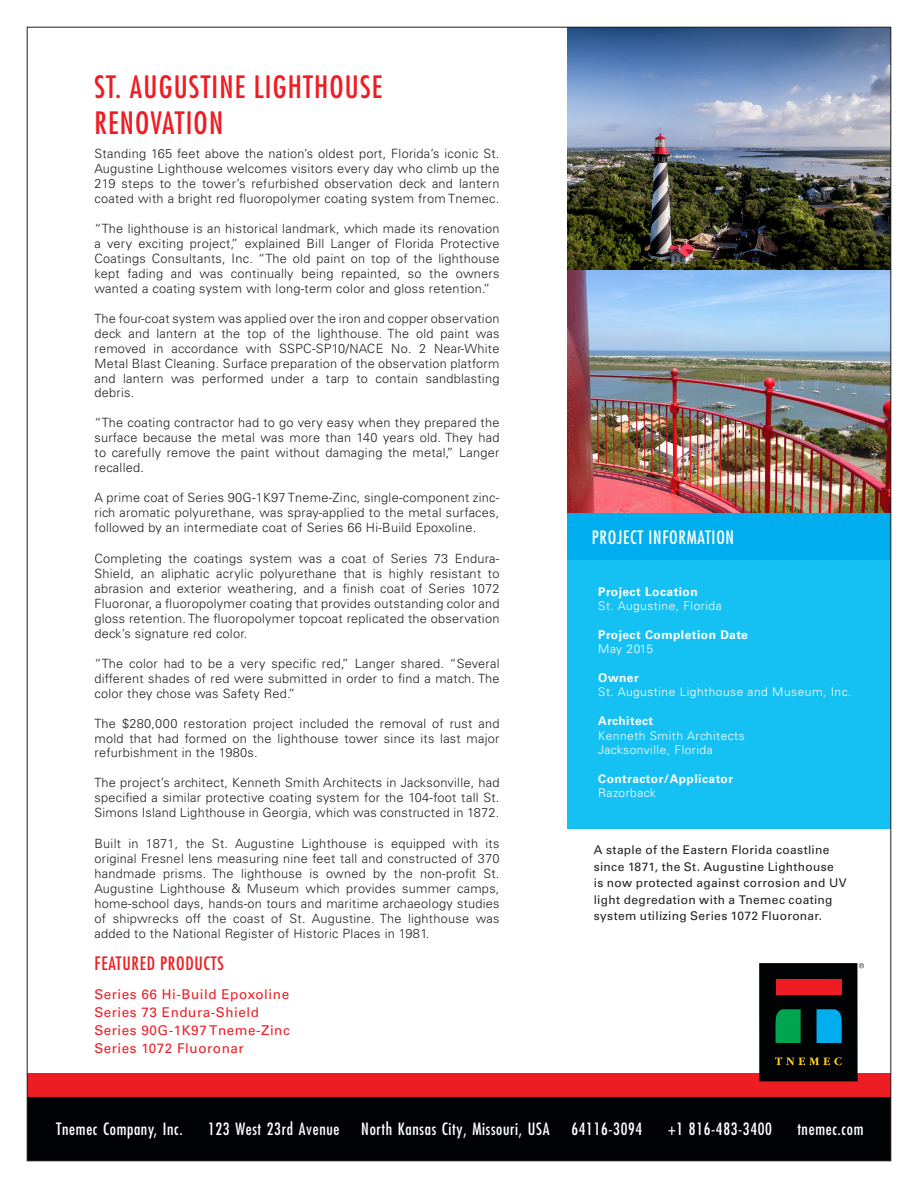
<style>
.page{position:relative;width:918px;height:1188px;background:#fff}
.page>*{position:absolute;margin:0;border:0;box-sizing:border-box;transform-origin:0 0}
.t1{font:condensed 30px "Futura Std";letter-spacing:.04em;color:#ee1d23}
.t2{font:condensed 18px "Futura Std";letter-spacing:.04em;color:#fff}
.t3{font:condensed 18px "Futura Std";letter-spacing:.04em;color:#ee1d23}
.t4{font:condensed 16.5px "Futura Std";letter-spacing:.04em;color:#fff}
.t5{font:13.5px/18px "Univers LT Std";letter-spacing:.04em;color:#ee1d23}
.t6{font:300 12.75px/15px "Univers LT Std";letter-spacing:.02em;color:#231f20;text-align:justify}
.Body_on_White{font:12px/16.5px "Univers LT Std";letter-spacing:.025em;color:#231f20}
.t7{font:300 12px "Univers LT Std";letter-spacing:.04em;color:#fff}
.t8{font:700 12px "Univers LT Std";letter-spacing:.04em;color:#fff}
</style>
<div class="page">
<div style="left:27px;top:1097px;width:864px;height:64px;background:#010203"></div>
<div style="left:27px;top:1074px;width:864px;height:23px;background:#ee1d23"></div>
<div style="left:567px;top:513px;width:324px;height:48px;background:#00aeef"></div>
<div style="left:567px;top:561px;width:324px;height:268px;background:#15c0f2"></div>
<img style="left:567px;top:270px;width:322px;height:243px">
<img style="left:567px;top:29px;width:322px;height:241px">
<div style="left:759px;top:963px;width:99px;height:118px;background:#010203"></div>
<div style="left:776px;top:979px;width:65px;height:15px;background:#ee1d23"></div>
<svg style="left:775px;top:1009px;width:26px;height:34px"></svg>
<svg style="left:817px;top:1009px;width:25px;height:34px"></svg>
<svg style="left:775px;top:1057px;width:67px;height:8px"></svg>
<svg style="left:859px;top:963px;width:5px;height:5px"></svg>
<p class="t1" style="left:94px;top:69px;width:289px">ST. AUGUSTINE LIGHTHOUSE</p>
<p class="t1" style="left:94px;top:105px;width:130px">RENOVATION</p>
<p class="t6" style="left:94px;top:146px;width:407px">Standing 165 feet above the nation’s oldest port, Florida’s iconic St.<br>Augustine Lighthouse welcomes visitors every day who climb up the 219 steps to the tower’s refurbished observation deck and lantern coated with a bright red fluoropolymer coating system from Tnemec.</p>
<p class="t6" style="left:94px;top:221px;width:407px">“The lighthouse is an historical landmark, which made its renovation a very exciting project,” explained Bill Langer of Florida Protective Coatings Consultants, Inc. “The old paint on top of the lighthouse kept fading and was continually being repainted, so the owners wanted a coating system with long-term color and gloss retention.”</p>
<p class="t6" style="left:94px;top:311px;width:407px">The four-coat system was applied over the iron and copper observation deck and lantern at the top of the lighthouse. The old paint was removed in accordance with SSPC-SP10/NACE No. 2 Near-White Metal Blast Cleaning. Surface preparation of the observation platform and lantern was performed under a tarp to contain sandblasting debris.</p>
<p class="t6" style="left:94px;top:415px;width:407px">“The coating contractor had to go very easy when they prepared the surface because the metal was more than 140 years old. They had to carefully remove the paint without damaging the metal,” Langer recalled.</p>
<p class="t6" style="left:94px;top:490px;width:407px">A prime coat of Series 90G-1K97 Tneme-Zinc, single-component zinc&shy;rich aromatic polyurethane, was spray-applied to the metal surfaces, followed by an intermediate coat of Series 66 Hi-Build Epoxoline.</p>
<p class="t6" style="left:94px;top:551px;width:407px">Completing the coatings system was a coat of Series 73 Endura-Shield, an aliphatic acrylic polyurethane that is highly resistant to abrasion and exterior weathering, and a finish coat of Series 1072<br>Fluoronar, a fluoropolymer coating that provides outstanding color and gloss retention. The fluoropolymer topcoat replicated the observation deck’s signature red color.</p>
<p class="t6" style="left:94px;top:656px;width:407px">“The color had to be a very specific red,” Langer shared. “Several different shades of red were submitted in order to find a match. The color they chose was Safety Red.”</p>
<p class="t6" style="left:94px;top:716px;width:407px">The $280,000 restoration project included the removal of rust and mold that had formed on the lighthouse tower since its last major refurbishment in the 1980s.</p>
<p class="t6" style="left:94px;top:775px;width:407px">The project’s architect, Kenneth Smith Architects in Jacksonville, had specified a similar protective coating system for the 104-foot tall St.<br>Simons Island Lighthouse in Georgia, which was constructed in 1872.</p>
<p class="t6" style="left:94px;top:836px;width:407px">Built in 1871, the St. Augustine Lighthouse is equipped with its original Fresnel lens measuring nine feet tall and constructed of 370 handmade prisms. The lighthouse is owned by the non-profit St.<br>Augustine Lighthouse &amp; Museum which provides summer camps, home-school days, hands-on tours and maritime archaeology studies of shipwrecks off the coast of St. Augustine. The lighthouse was added to the National Register of Historic Places in 1981.</p>
<p class="t3" style="left:94px;top:953px;width:131px">FEATURED PRODUCTS</p>
<p class="t5" style="left:94px;top:985px;width:197px">Series 66 Hi-Build Epoxoline<br>Series 73 Endura-Shield<br>Series 90G-1K97 Tneme-Zinc</p>
<p class="t5" style="left:94px;top:1039px;width:151px">Series 1072 Fluoronar</p>
<p class="t2" style="left:592px;top:526px;width:144px">PROJECT INFORMATION</p>
<p class="t8" style="left:598px;top:584px;width:101px">Project Location</p>
<p class="t7" style="left:598px;top:598px;width:125px">St. Augustine, Florida</p>
<p class="t8" style="left:598px;top:628px;width:151px">Project Completion Date</p>
<p class="t7" style="left:598px;top:642px;width:56px">May 2015</p>
<p class="t8" style="left:598px;top:671px;width:42px">Owner</p>
<p class="t7" style="left:598px;top:685px;width:255px">St. Augustine Lighthouse and Museum, Inc.</p>
<p class="t8" style="left:598px;top:714px;width:57px">Architect</p>
<p class="t7" style="left:598px;top:728px;width:148px">Kenneth Smith Architects</p>
<p class="t7" style="left:598px;top:742px;width:116px">Jacksonville, Florida</p>
<p class="t8" style="left:598px;top:772px;width:136px">Contractor/Applicator</p>
<p class="t7" style="left:598px;top:786px;width:59px">Razorback</p>
<p class="Body_on_White" style="left:594px;top:842px;width:255px">A staple of the Eastern Florida coastline since 1871, the St. Augustine Lighthouse<br>is now protected against corrosion and UV light degredation with a Tnemec coating system utilizing Series 1072 Fluoronar.</p>
<p class="t4" style="left:56px;top:1119px;width:128px">Tnemec Company, Inc.</p>
<p class="t4" style="left:208px;top:1119px;width:133px">123 West 23rd Avenue</p>
<p class="t4" style="left:361px;top:1119px;width:190px">North Kansas City, Missouri, USA</p>
<p class="t4" style="left:571px;top:1119px;width:72px">64116-3094</p>
<p class="t4" style="left:668px;top:1119px;width:106px">+1 816-483-3400</p>
<p class="t4" style="left:797px;top:1119px;width:68px">tnemec.com</p>
</div>
